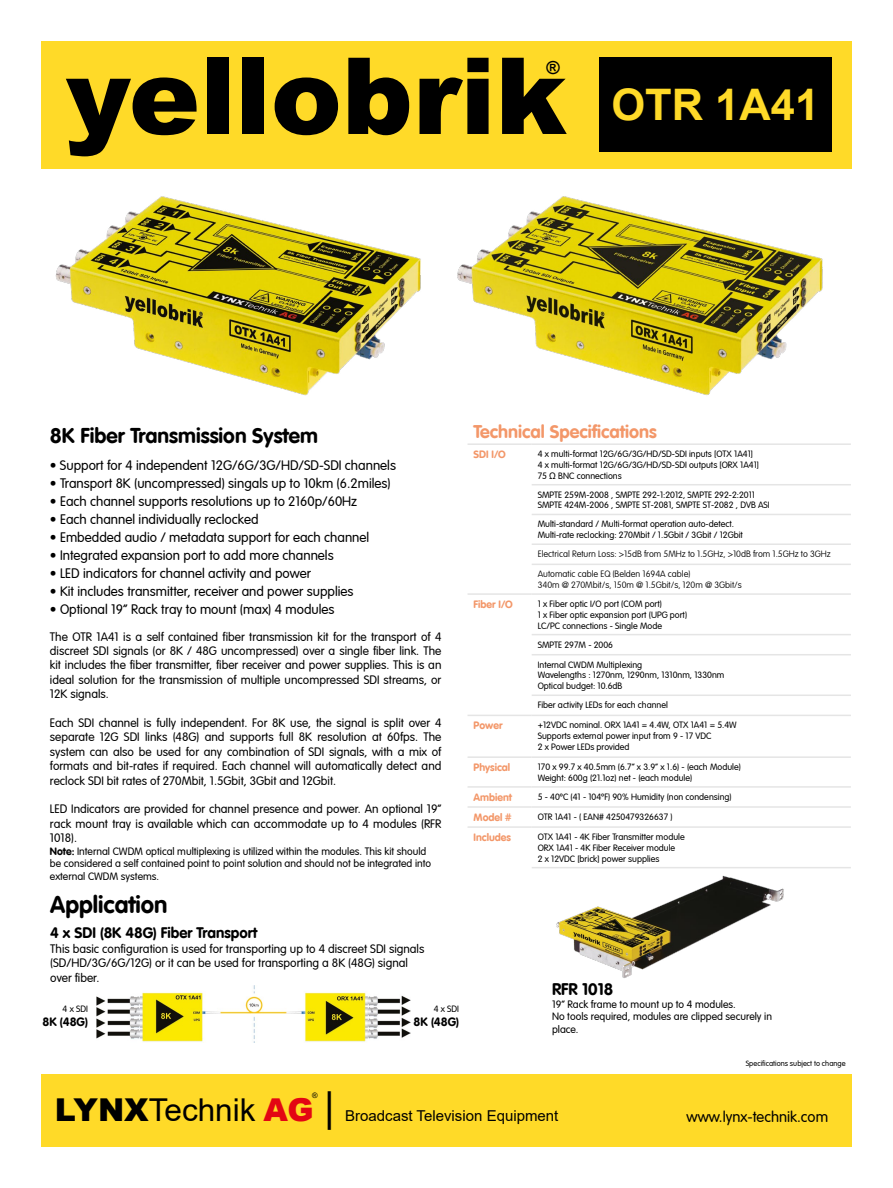
<style>
.page{position:relative;width:893px;height:1188px;background:#fff}
.page>*{position:absolute;margin:0;border:0;box-sizing:border-box;transform-origin:0 0}
.t1{font:900 106.5px "Arial";color:#000}
.t2{font:700 43.5px "Arial";color:#ffda28}
.t3{font:31.5px "Arial";color:#000}
.t4{font:700 24px "VAG Rounded LT";color:#000}
.t5{font:700 21px "VAG Rounded LT";color:#000}
.t6{font:700 18px "VAG Rounded LT";color:#f39769}
.t7{font:700 18px "Arial";color:#000}
.t8{font:700 16.5px "VAG Rounded LT";color:#000}
.t9{font:15px "Arial";color:#000}
.t10{font:700 15px "VAG Rounded LT";color:#000}
.t11{font:300 15px "VAG Rounded LT";color:#000}
.t12{font:300 13.5px "VAG Rounded LT";color:#000}
.t13{font:300 12px/14.4px "VAG Rounded LT";color:#000;text-align:justify}
.t14{font:700 12px "VAG Rounded LT";color:#000}
.t15{font:300 10.5px/12.6px "VAG Rounded LT";color:#000}
.t16{font:700 10.5px "VAG Rounded LT";color:#f39769}
.t17{font:300 9px/10.8px "VAG Rounded LT";color:#000}
.t18{font:100 9px/10.8px "VAG Rounded LT";color:#000}
.t19{font:300 7.5px "VAG Rounded LT";color:#000}
.t20{font:7.5px "Arial";color:#000}
.s1{font-weight:100}
.s2{font-weight:700}
.s3{font-family:"Arial";font-weight:400}
.s4{font-weight:900}
.s5{font-weight:900;color:#e30613}
.s6{font-size:40.5px}
</style>
<div class="page">
<div style="left:41px;top:1074px;width:810px;height:73px;background:#ffda28"></div>
<div style="left:41px;top:41px;width:810px;height:128px;background:#ffda28"></div>
<div style="left:599px;top:57px;width:232px;height:95px;background:#000"></div>
<hr style="left:467px;top:443px;width:65px;height:2px;background:#e5e5e5">
<hr style="left:532px;top:443px;width:319px;height:2px;background:#e5e5e5">
<hr style="left:532px;top:484px;width:319px;height:1px;background:#e5e5e5">
<hr style="left:532px;top:514px;width:319px;height:1px;background:#e5e5e5">
<hr style="left:532px;top:543px;width:319px;height:2px;background:#e5e5e5">
<hr style="left:532px;top:564px;width:319px;height:1px;background:#e5e5e5">
<hr style="left:532px;top:593px;width:319px;height:2px;background:#e5e5e5">
<hr style="left:532px;top:634px;width:319px;height:1px;background:#e5e5e5">
<hr style="left:532px;top:654px;width:319px;height:1px;background:#e5e5e5">
<hr style="left:532px;top:695px;width:319px;height:1px;background:#e5e5e5">
<hr style="left:532px;top:867px;width:319px;height:1px;background:#e5e5e5">
<hr style="left:467px;top:593px;width:65px;height:2px;background:#e5e5e5">
<hr style="left:532px;top:715px;width:319px;height:1px;background:#e5e5e5">
<hr style="left:532px;top:826px;width:319px;height:2px;background:#e5e5e5">
<hr style="left:532px;top:756px;width:319px;height:2px;background:#e5e5e5">
<hr style="left:532px;top:786px;width:319px;height:2px;background:#e5e5e5">
<hr style="left:532px;top:806px;width:319px;height:2px;background:#e5e5e5">
<hr style="left:467px;top:715px;width:65px;height:1px;background:#e5e5e5">
<hr style="left:467px;top:756px;width:65px;height:2px;background:#e5e5e5">
<hr style="left:467px;top:786px;width:65px;height:2px;background:#e5e5e5">
<hr style="left:467px;top:806px;width:65px;height:2px;background:#e5e5e5">
<hr style="left:467px;top:826px;width:65px;height:2px;background:#e5e5e5">
<img style="left:55px;top:196px;width:366px;height:200px">
<img style="left:457px;top:196px;width:366px;height:199px">
<img style="left:556px;top:875px;width:228px;height:103px">
<img style="left:96px;top:985px;width:315px;height:58px">
<h1 class="t1" style="left:66px;top:19px;width:503px">yellobrik</h1>
<h3 class="t7" style="left:546px;top:55px;width:15px">®</h3>
<h2 class="t2" style="left:611px;top:74px;width:209px">OTR 1A41</h2>
<h3 class="t5" style="left:50px;top:423px;width:270px">8K Fiber Transmission System</h3>
<h3 class="t12" style="left:50px;top:458px;width:348px"><span class="s1">•</span> Support for 4 independent 12G/6G/3G/HD/SD-SDI channels</h3>
<h3 class="t12" style="left:50px;top:476px;width:342px">• Transport 8K (uncompressed) singals up to 10km (6.2miles)</h3>
<h3 class="t12" style="left:50px;top:494px;width:309px">• Each channel supports resolutions up to 2160p/60Hz</h3>
<h3 class="t12" style="left:50px;top:512px;width:210px">• Each channel individually reclocked</h3>
<h3 class="t12" style="left:50px;top:530px;width:321px">• Embedded audio / metadata support for each channel</h3>
<h3 class="t12" style="left:50px;top:548px;width:285px">• Integrated expansion port to add more channels</h3>
<h3 class="t12" style="left:50px;top:566px;width:263px">• LED indicators for channel activity and power</h3>
<h3 class="t12" style="left:50px;top:584px;width:305px">• Kit includes transmitter, receiver and power supplies</h3>
<h3 class="t12" style="left:50px;top:602px;width:286px">• Optional 19” Rack tray to mount (max) 4 modules</h3>
<p class="t13" style="left:50px;top:630px;width:393px">The OTR 1A41 is a self contained fiber transmission kit for the transport of 4 discreet SDI signals (or 8K / 48G uncompressed) over a single fiber link. The kit includes the fiber transmitter, fiber receiver and power supplies. This is an ideal solution for the transmission of multiple uncompressed SDI streams, or 12K signals.</p>
<p class="t13" style="left:50px;top:716px;width:393px">Each SDI channel is fully independent. For 8K use, the signal is split over 4 separate 12G SDI links (48G) and supports full 8K resolution at 60fps. The system can also be used for any combination of SDI signals, with a mix of formats and bit-rates if required. Each channel will automatically detect and reclock SDI bit rates of 270Mbit, 1.5Gbit, 3Gbit and 12Gbit.</p>
<h3 class="t13" style="left:50px;top:803px;width:393px">LED Indicators are provided for channel presence and power. An optional 19” rack mount tray is available which can accommodate up to 4 modules (RFR 1018).</h3>
<p class="t15" style="left:50px;top:845px;width:383px"><span class="s2">Note:</span> Internal CWDM optical multiplexing is utilized within the modules. This kit should be considered a self contained point to point solution and should not be integrated into external CWDM systems.</p>
<h3 class="t4" style="left:50px;top:890px;width:119px">Application</h3>
<h3 class="t10" style="left:50px;top:924px;width:208px">4 x SDI (8K 48G) Fiber Transport</h3>
<h3 class="t13" style="left:50px;top:942px;width:376px;text-align:left">This basic configuration is used for transporting up to 4 discreet SDI signals (SD/HD/3G/6G/12G) or it can be used for transporting a 8K (48G) signal over fiber.</h3>
<p class="t17" style="left:63px;top:1004px;width:27px">4 x SDI</p>
<h3 class="t14" style="left:43px;top:1015px;width:47px">8K (48G)</h3>
<p class="t17" style="left:434px;top:1004px;width:27px">4 x SDI</p>
<h3 class="t14" style="left:413px;top:1015px;width:47px">8K (48G)</h3>
<h3 class="t6" style="left:473px;top:421px;width:185px">Technical Specifications</h3>
<p class="t16" style="left:473px;top:448px;width:34px">SDI I/O</p>
<p class="t17" style="left:538px;top:449px;width:223px">4 x multi-format 12G/6G/3G/HD/SD-SDI inputs [OTX 1A41]<br>4 x multi-format 12G/6G/3G/HD/SD-SDI outputs [ORX 1A41]<br>75 <span class="s3">Ω</span> BNC connections</p>
<p class="t17" style="left:538px;top:489px;width:234px">SMPTE 259M-2008 , SMPTE 292-1:2012, SMPTE 292-2:2011<br>SMPTE 424M-2006 , SMPTE ST-2081, SMPTE ST-2082 , DVB ASI</p>
<p class="t17" style="left:538px;top:519px;width:207px">Multi-standard / Multi-format operation auto-detect.<br>Multi-rate reclocking: 270Mbit / 1.5Gbit / 3Gbit / 12Gbit</p>
<p class="t18" style="left:538px;top:549px;width:295px">Electrical Return Loss: &gt;15dB from 5MHz to 1.5GHz, &gt;10dB from 1.5GHz to 3GHz</p>
<p class="t18" style="left:538px;top:569px;width:206px">Automatic cable EQ (Belden 1694A cable)<br>340m @ 270Mbit/s, 150m @ 1.5Gbit/s, 120m @ 3Gbit/s</p>
<p class="t16" style="left:473px;top:598px;width:41px">Fiber I/O</p>
<p class="t17" style="left:538px;top:599px;width:151px">1 x Fiber optic I/O port (COM port)<br>1 x Fiber optic expansion port (UPG port)<br>LC/PC connections - Single Mode</p>
<p class="t17" style="left:538px;top:639px;width:77px">SMPTE 297M - 2006</p>
<p class="t17" style="left:538px;top:659px;width:188px">Internal CWDM Multiplexing<br>Wavelengths : 1270nm, 1290nm, 1310nm, 1330nm<br>Optical budget: 10.6dB</p>
<p class="t17" style="left:538px;top:700px;width:132px">Fiber activity LEDs for each channel</p>
<p class="t16" style="left:473px;top:720px;width:30px">Power</p>
<p class="t17" style="left:538px;top:720px;width:201px">+12VDC nominal. ORX 1A41 = 4.4W, OTX 1A41 = 5.4W<br>Supports external power input from 9 - 17 VDC<br>2 x Power LEDs provided</p>
<p class="t16" style="left:473px;top:761px;width:38px">Physical</p>
<p class="t17" style="left:538px;top:762px;width:205px">170 x 99.7 x 40.5mm (6.7” x 3.9” x 1.6) - (each Module)<br>Weight: 600g (21.1oz) net - (each module)</p>
<p class="t16" style="left:473px;top:791px;width:40px">Ambient</p>
<p class="t17" style="left:538px;top:792px;width:195px">5 - 40ºC (41 - 104ºF) 90% Humidity (non condensing)</p>
<p class="t16" style="left:473px;top:811px;width:40px">Model #</p>
<p class="t17" style="left:538px;top:812px;width:136px">OTR 1A41 - ( EAN# 4250479326637 )</p>
<p class="t16" style="left:473px;top:831px;width:39px">Includes</p>
<p class="t17" style="left:538px;top:832px;width:148px">OTX 1A41 - 4K Fiber Transmitter module<br>ORX 1A41 - 4K Fiber Receiver module<br>2 x 12VDC [brick] power supplies</p>
<h3 class="t8" style="left:552px;top:980px;width:63px">RFR 1018</h3>
<p class="t15" style="left:552px;top:998px;width:221px">19” Rack frame to mount up to 4 modules.<br>No tools required, modules are clipped securely in place.</p>
<p class="t19" style="left:746px;top:1059px;width:101px">Specifications subject to change</p>
<h3 class="t3" style="left:55px;top:1088px;width:281px"><span class="s4">LYNX</span>Technik <span class="s5">AG</span> <span class="s6">|</span></h3>
<p class="t20" style="left:312px;top:1091px;width:7px">®</p>
<h3 class="t9" style="left:345px;top:1106px;width:215px">Broadcast Television Equipment</h3>
<h3 class="t11" style="left:686px;top:1108px;width:143px">www.lynx-technik.com</h3>
</div>
